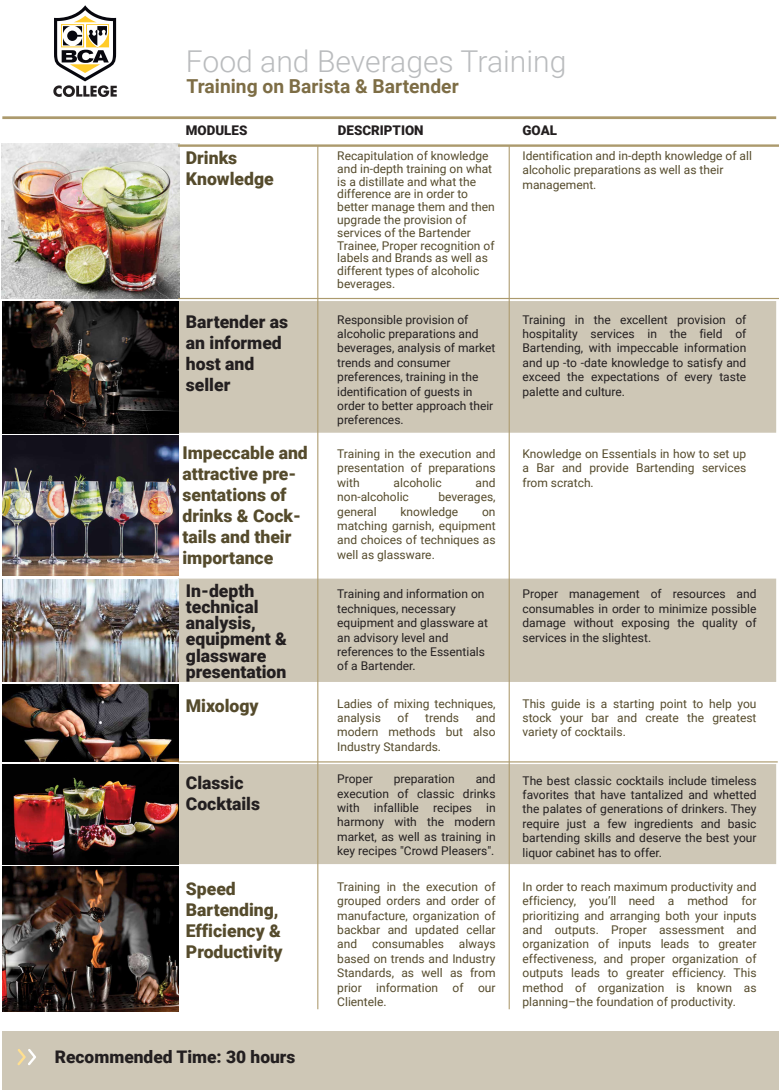
<style>
.page{position:relative;width:779px;height:1090px;background:#fff}
.page>*{position:absolute;margin:0;border:0;box-sizing:border-box;transform-origin:0 0}
.t1{font:300 30.08px "Roboto";color:#babcbe}
.t2{font:700 19.24px "Roboto";color:#7d6d45}
.t3{font:900 17.56px/21.1px "Roboto";color:#554b2c}
.t4{font:900 17.56px/16.3px "Roboto";color:#231f20}
.t5{font:900 17.36px "Roboto";color:#231f20}
.t6{font:900 13.36px "Roboto";color:#231f20}
.t7{font:12px/14.4px "Roboto";color:#554b2c;text-align:justify}
.t8{font:12px/14.4px "Roboto";color:#231f20;text-align:justify}
</style>
<div class="page">
<img style="left:2px;top:143px;width:177px;height:155px">
<div style="left:178px;top:301px;width:597px;height:132px;background:#cec7b6"></div>
<div style="left:178px;top:579px;width:597px;height:103px;background:#cec7b6"></div>
<div style="left:178px;top:764px;width:597px;height:100px;background:#cec7b6"></div>
<hr style="left:178px;top:144px;width:600px;height:3px;background:#ac9a6d">
<hr style="left:2px;top:116px;width:773px;height:3px;background:#ac9a6d">
<hr style="left:178px;top:298px;width:600px;height:1px;background:#ac9a6d">
<hr style="left:317px;top:146px;width:1px;height:863px;background:#ac9a6d">
<hr style="left:508px;top:146px;width:1px;height:863px;background:#ac9a6d">
<svg style="left:53px;top:5px;width:64px;height:92px"></svg>
<hr style="left:178px;top:761px;width:599px;height:1px;background:#ac9a6d">
<img style="left:2px;top:580px;width:176px;height:102px">
<img style="left:2px;top:302px;width:176px;height:131px">
<img style="left:2px;top:684px;width:176px;height:78px">
<img style="left:2px;top:435px;width:176px;height:141px">
<img style="left:2px;top:764px;width:176px;height:100px">
<img style="left:2px;top:867px;width:176px;height:145px">
<div style="left:2px;top:1031px;width:776px;height:59px;background:#cec7b6"></div>
<svg style="left:17px;top:1049px;width:19px;height:16px"></svg>
<h1 class="t1" style="left:186px;top:40px;width:382px">Food and Beverages Training</h1>
<h2 class="t2" style="left:186px;top:73px;width:273px">Training on Barista &amp; Bartender</h2>
<p class="t6" style="left:186px;top:121px;width:63px">MODULES</p>
<p class="t6" style="left:337px;top:121px;width:87px">DESCRIPTION</p>
<p class="t6" style="left:522px;top:121px;width:36px">GOAL</p>
<p class="t7" style="left:337px;top:149px;width:159px;line-height:12.8px;text-align:left">Recapitulation of knowledge and in-depth training on what is a distillate and what the difference are in order to better manage them and then upgrade the provision of services of the Bartender<br>Trainee, Proper recognition of labels and Brands as well as different types of alcoholic beverages.</p>
<p class="t7" style="left:522px;top:148px;width:231px;text-align:left">Identification and in-depth knowledge of all alcoholic preparations as well as their management.</p>
<h3 class="t4" style="left:186px;top:310px;width:104px;line-height:21.1px">Bartender as an informed host and seller</h3>
<p class="t8" style="left:337px;top:312px;width:159px;text-align:left">Responsible provision of alcoholic preparations and beverages, analysis of market trends and consumer preferences, training in the identification of guests in order to better approach their preferences.</p>
<p class="t8" style="left:522px;top:312px;width:225px">Training in the excellent provision of hospitality services in the field of Bartending, with impeccable information and up -to -date knowledge to satisfy and exceed the expectations of every taste palette and culture.</p>
<h3 class="t3" style="left:182px;top:441px;width:127px">Impeccable and attractive pre&shy;sentations of drinks &amp; Cock&shy;tails and their importance</h3>
<p class="t7" style="left:337px;top:446px;width:160px">Training in the execution and presentation of preparations with</p>
<h3 class="t3" style="left:186px;top:147px;width:89px">Drinks<br>Knowledge</h3>
<p class="t7" style="left:522px;top:446px;width:225px">Knowledge on Essentials in how to set up a Bar and provide Bartending services from scratch.</p>
<p class="t7" style="left:393px;top:475px;width:50px">alcoholic</p>
<p class="t7" style="left:475px;top:475px;width:21px">and</p>
<p class="t7" style="left:337px;top:489px;width:73px">non-alcoholic</p>
<p class="t7" style="left:438px;top:489px;width:59px">beverages,</p>
<p class="t7" style="left:337px;top:504px;width:41px">general</p>
<p class="t7" style="left:400px;top:504px;width:59px">knowledge</p>
<p class="t7" style="left:337px;top:504px;width:160px;text-indent:145px">on matching garnish, equipment and choices of techniques as well as glassware.</p>
<h3 class="t4" style="left:186px;top:581px;width:102px">In-depth technical analysis, equipment &amp; glassware presentation</h3>
<p class="t8" style="left:337px;top:587px;width:152px;text-align:left">Training and information on techniques, necessary equipment and glassware at an advisory level and references to the Essentials of a Bartender.</p>
<p class="t8" style="left:522px;top:587px;width:235px">Proper management of resources and consumables in order to minimize possible damage without exposing the quality of services in the slightest.</p>
<h3 class="t3" style="left:186px;top:694px;width:74px">Mixology</h3>
<p class="t7" style="left:337px;top:696px;width:160px">Ladies of mixing techniques, analysis</p>
<p class="t7" style="left:522px;top:696px;width:235px">This guide is a starting point to help you stock your bar and create the greatest variety of cocktails.</p>
<p class="t8" style="left:522px;top:773px;width:235px">The best classic cocktails include timeless favorites that have tantalized and whetted the palates of generations of drinkers. They require just a few ingredients and basic bartending skills and deserve the best your liquor cabinet has to offer.</p>
<p class="t7" style="left:397px;top:710px;width:13px">of</p>
<p class="t7" style="left:425px;top:710px;width:35px">trends</p>
<p class="t7" style="left:337px;top:710px;width:160px;text-indent:138px">and modern methods but also Industry Standards.</p>
<p class="t8" style="left:337px;top:771px;width:160px;text-indent:138px">and execution of classic drinks with infallible recipes in harmony with the modern market, as well as training in key recipes "Crowd Pleasers".</p>
<h3 class="t4" style="left:186px;top:771px;width:76px;line-height:21.1px">Classic<br>Cocktails</h3>
<p class="t8" style="left:337px;top:771px;width:37px">Proper</p>
<p class="t8" style="left:393px;top:771px;width:62px">preparation</p>
<h3 class="t3" style="left:186px;top:877px;width:98px">Speed<br>Bartending,<br>Efficiency &amp;<br>Productivity</h3>
<p class="t7" style="left:337px;top:879px;width:160px">Training in the execution of grouped orders and order of manufacture, organization of backbar and updated cellar and consumables always based on trends and Industry Standards, as well as from prior information of our Clientele.</p>
<p class="t7" style="left:522px;top:879px;width:235px">In order to reach maximum productivity and efficiency, you’ll need a method for prioritizing and arranging both your inputs and outputs. Proper assessment and organization of inputs leads to greater effectiveness, and proper organization of outputs leads to greater efficiency. This method of organization is known as planning–the foundation of productivity.</p>
<h3 class="t5" style="left:55px;top:1045px;width:242px">Recommended Time: 30 hours</h3>
</div>
